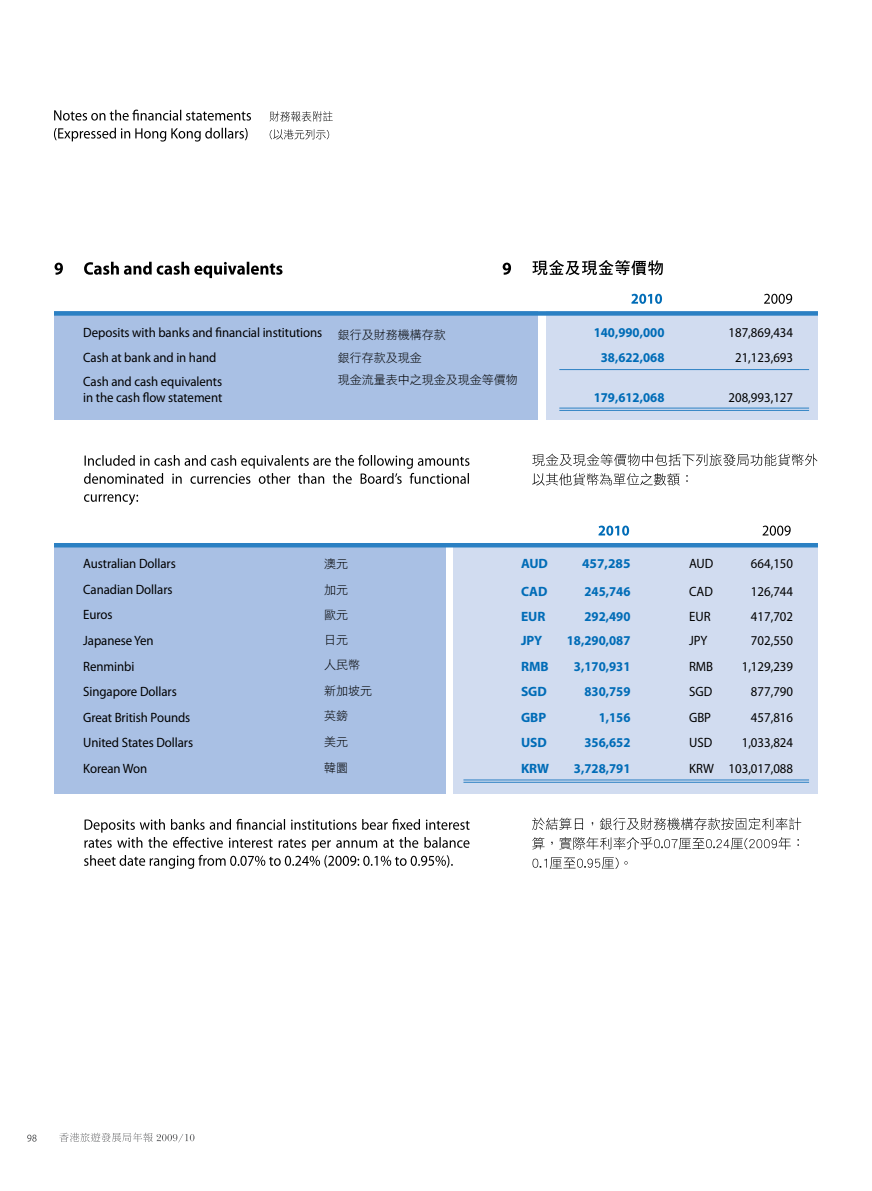
<style>
.page{position:relative;width:872px;height:1191px;background:#fff}
.page>*{position:absolute;margin:0;border:0;box-sizing:border-box;transform-origin:0 0}
.t1{font:13.5px/15.8px "Myriad Pro";letter-spacing:-.005em;color:#000;scale:.95 1}
.t2{font:700 13.5px "Myriad Pro";color:#006cb7;scale:.95 1}
.t3{font:700 13.5px "Myriad Pro";color:#006cb7}
.t4{font:12px "DF Hei Std W3";color:#000}
</style>
<div class="page">
<svg style="left:27px;top:1134px;width:10px;height:7px"></svg>
<svg style="left:59px;top:1132px;width:135px;height:10px"></svg>
<svg style="left:631px;top:294px;width:31px;height:10px"></svg>
<svg style="left:764px;top:294px;width:28px;height:10px"></svg>
<div style="left:546px;top:311px;width:272px;height:109px;background:#d1dcf0"></div>
<div style="left:54px;top:311px;width:484px;height:109px;background:#a9c0e4"></div>
<div style="left:54px;top:311px;width:764px;height:5px;background:#2b80c3"></div>
<hr style="left:559px;top:369px;width:250px;height:1px;background:#2b80c3">
<hr style="left:559px;top:410px;width:250px;height:1px;background:#2b80c3">
<hr style="left:559px;top:408px;width:250px;height:1px;background:#2b80c3">
<svg style="left:532px;top:260px;width:131px;height:15px"></svg>
<svg style="left:55px;top:263px;width:8px;height:12px"></svg>
<svg style="left:502px;top:263px;width:9px;height:12px"></svg>
<svg style="left:84px;top:262px;width:198px;height:16px"></svg>
<svg style="left:532px;top:473px;width:155px;height:12px"></svg>
<svg style="left:532px;top:453px;width:285px;height:13px"></svg>
<svg style="left:84px;top:494px;width:54px;height:11px"></svg>
<svg style="left:84px;top:455px;width:385px;height:29px"></svg>
<svg style="left:532px;top:857px;width:95px;height:12px"></svg>
<svg style="left:532px;top:837px;width:267px;height:12px"></svg>
<svg style="left:532px;top:817px;width:269px;height:13px"></svg>
<svg style="left:84px;top:819px;width:385px;height:50px"></svg>
<svg style="left:598px;top:525px;width:31px;height:10px"></svg>
<svg style="left:762px;top:525px;width:28px;height:10px"></svg>
<div style="left:454px;top:543px;width:364px;height:251px;background:#d1dcf0"></div>
<div style="left:54px;top:543px;width:391px;height:251px;background:#a9c0e4"></div>
<hr style="left:54px;top:543px;width:764px;height:4px;background:#2b80c3">
<hr style="left:463px;top:782px;width:346px;height:1px;background:#2b80c3">
<hr style="left:463px;top:779px;width:346px;height:1px;background:#2b80c3">
<svg style="left:54px;top:128px;width:275px;height:14px"></svg>
<svg style="left:54px;top:110px;width:279px;height:12px"></svg>
<p class="t1" style="left:83px;top:324px;width:383px">Deposits with banks and financial institutions <sub>銀行及財務機構存款</sub></p>
<p class="t2" style="left:593px;top:323px;width:76px">140,990,000</p>
<p class="t1" style="left:728px;top:324px;width:69px">187,869,434</p>
<p class="t1" style="left:83px;top:349px;width:142px">Cash at bank and in hand</p>
<p class="t4" style="left:338px;top:351px;width:85px">銀行存款及現金</p>
<p class="t2" style="left:601px;top:349px;width:68px">38,622,068</p>
<p class="t1" style="left:735px;top:349px;width:62px">21,123,693</p>
<p class="t1" style="left:83px;top:373px;width:148px">Cash and cash equivalents in the cash flow statement</p>
<p class="t4" style="left:338px;top:373px;width:181px">現金流量表中之現金及現金等價物</p>
<p class="t2" style="left:593px;top:388px;width:76px">179,612,068</p>
<p class="t1" style="left:728px;top:389px;width:69px">208,993,127</p>
<p class="t1" style="left:83px;top:556px;width:99px">Australian Dollars</p>
<p class="t4" style="left:324px;top:557px;width:25px">澳元</p>
<p class="t3" style="left:521px;top:555px;width:28px">AUD</p>
<p class="t3" style="left:582px;top:555px;width:50px">457,285</p>
<p class="t1" style="left:689px;top:556px;width:27px">AUD</p>
<p class="t1" style="left:751px;top:556px;width:46px">664,150</p>
<p class="t1" style="left:83px;top:581px;width:95px">Canadian Dollars</p>
<p class="t4" style="left:324px;top:583px;width:25px">加元</p>
<p class="t3" style="left:521px;top:582px;width:28px">CAD</p>
<p class="t2" style="left:584px;top:582px;width:50px">245,746</p>
<p class="t1" style="left:689px;top:583px;width:27px">CAD</p>
<p class="t1" style="left:751px;top:583px;width:46px">126,744</p>
<p class="t1" style="left:83px;top:607px;width:32px">Euros</p>
<p class="t4" style="left:324px;top:608px;width:25px">歐元</p>
<p class="t3" style="left:521px;top:608px;width:26px">EUR</p>
<p class="t2" style="left:584px;top:608px;width:50px">292,490</p>
<p class="t1" style="left:689px;top:608px;width:24px">EUR</p>
<p class="t1" style="left:751px;top:608px;width:46px">417,702</p>
<p class="t1" style="left:83px;top:632px;width:76px">Japanese Yen</p>
<p class="t4" style="left:324px;top:633px;width:25px">日元</p>
<p class="t3" style="left:521px;top:631px;width:23px">JPY</p>
<p class="t2" style="left:567px;top:631px;width:68px">18,290,087</p>
<p class="t1" style="left:689px;top:632px;width:21px">JPY</p>
<p class="t1" style="left:751px;top:632px;width:46px">702,550</p>
<p class="t1" style="left:83px;top:658px;width:55px">Renminbi</p>
<p class="t4" style="left:324px;top:658px;width:37px">人民幣</p>
<p class="t3" style="left:521px;top:657px;width:29px">RMB</p>
<p class="t2" style="left:574px;top:657px;width:61px">3,170,931</p>
<p class="t1" style="left:689px;top:658px;width:27px">RMB</p>
<p class="t1" style="left:741px;top:658px;width:56px">1,129,239</p>
<p class="t1" style="left:83px;top:683px;width:100px">Singapore Dollars</p>
<p class="t4" style="left:324px;top:684px;width:49px">新加坡元</p>
<p class="t3" style="left:521px;top:682px;width:27px">SGD</p>
<p class="t2" style="left:584px;top:682px;width:50px">830,759</p>
<p class="t1" style="left:689px;top:683px;width:26px">SGD</p>
<p class="t1" style="left:751px;top:683px;width:46px">877,790</p>
<p class="t1" style="left:83px;top:709px;width:114px">Great British Pounds</p>
<p class="t4" style="left:324px;top:709px;width:25px">英鎊</p>
<p class="t3" style="left:521px;top:708px;width:27px">GBP</p>
<p class="t2" style="left:598px;top:708px;width:35px">1,156</p>
<p class="t1" style="left:689px;top:709px;width:25px">GBP</p>
<p class="t1" style="left:751px;top:709px;width:46px">457,816</p>
<p class="t1" style="left:83px;top:734px;width:117px">United States Dollars</p>
<p class="t4" style="left:324px;top:735px;width:25px">美元</p>
<p class="t3" style="left:521px;top:733px;width:27px">USD</p>
<p class="t2" style="left:584px;top:733px;width:50px">356,652</p>
<p class="t1" style="left:689px;top:734px;width:26px">USD</p>
<p class="t1" style="left:741px;top:734px;width:56px">1,033,824</p>
<p class="t1" style="left:83px;top:760px;width:69px">Korean Won</p>
<p class="t4" style="left:324px;top:760px;width:25px">韓圜</p>
<p class="t3" style="left:521px;top:759px;width:30px">KRW</p>
<p class="t2" style="left:574px;top:759px;width:61px">3,728,791</p>
<p class="t1" style="left:689px;top:760px;width:111px">KRW 103,017,088</p>
</div>
